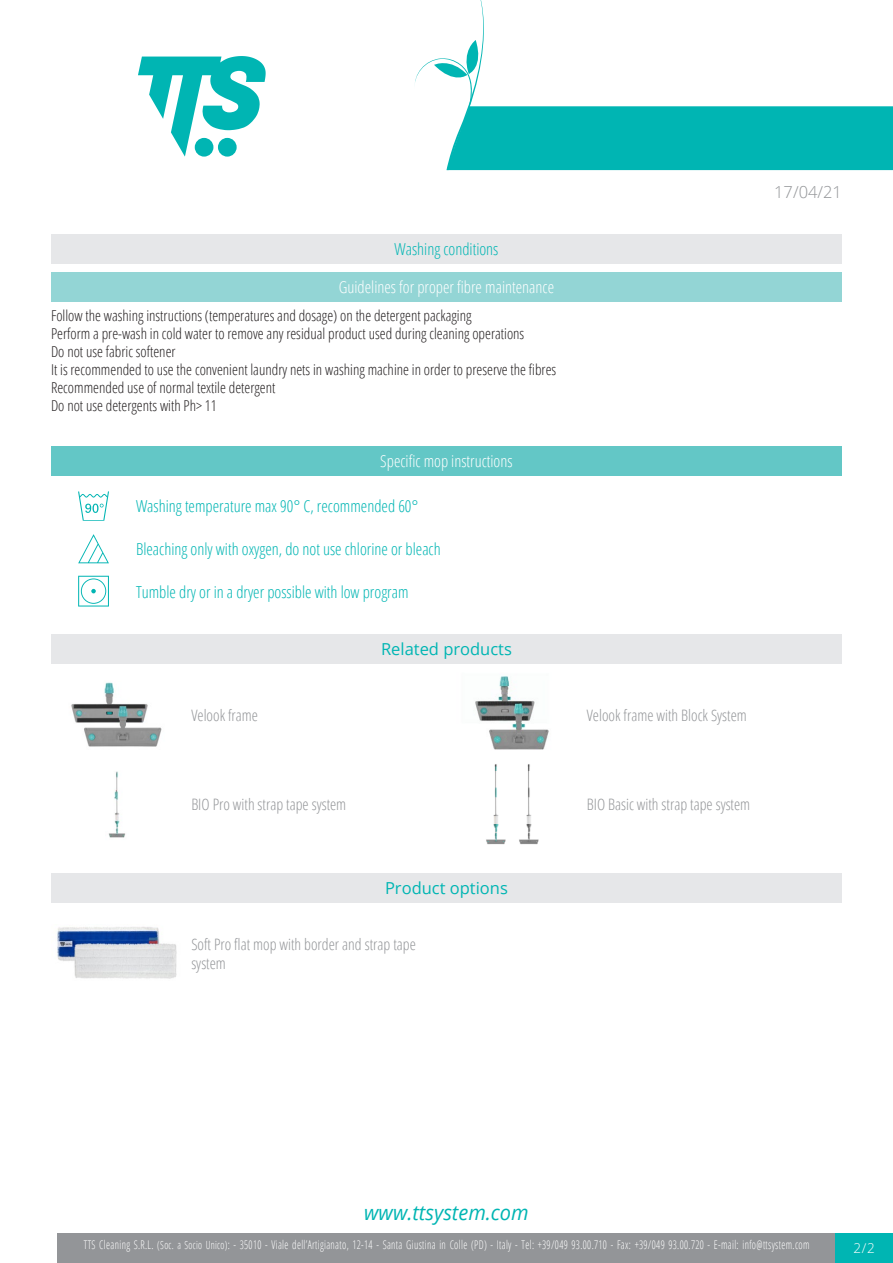
<style>
.page{position:relative;width:893px;height:1263px;background:#fff}
.page>*{position:absolute;margin:0;border:0;box-sizing:border-box;transform-origin:0 0}
.t1{font:italic 20.85px "Open Sans";color:#00b5b3;scale:.96 1}
.TestoCandeggio{font:300 16.5px "Open Sans Condensed";color:#00b5b3}
.TestoAsciugaturaMecc{font:300 16.5px "Open Sans Condensed";color:#00b5b3}
.TestoTempLavaggio{font:300 16.5px "Open Sans Condensed";color:#00b5b3}
.Titolo12{font:300 16.5px "Open Sans Condensed";color:#fff}
.Titolo13{font:300 16.5px "Open Sans Condensed";color:#fff}
.Titolo11{font:300 16.5px "Open Sans Condensed";color:#00b5b3}
.Titolo4{font:16.5px "Open Sans";color:#00b5b3}
.Titolo5{font:16.5px "Open Sans";color:#00b5b3}
.t2{font:300 16.5px "Open Sans";color:#939598}
.Nome{font:300 condensed 15.75px "Open Sans";color:#939598}
.Nome-2{font:300 15.75px/18.9px "Open Sans Condensed";color:#939598}
.MantenimentoFibre{font:300 15px "Open Sans Condensed";color:#231f20}
.t3{font:300 13.5px "Open Sans";color:#fff}
.t4{font:300 12px "Open Sans Condensed";letter-spacing:.035em;color:#fff;scale:.85 1}
.s1{font-size:11.25px}
</style>
<div class="page">
<svg style="left:138px;top:56px;width:128px;height:101px"></svg>
<div style="left:57px;top:1233px;width:779px;height:30px;background:#939598"></div>
<div style="left:836px;top:1233px;width:57px;height:30px;background:#00b5b3"></div>
<svg style="left:415px;top:0;width:478px;height:170px"></svg>
<div style="left:51px;top:234px;width:791px;height:30px;background:#e6e7e9"></div>
<div style="left:51px;top:272px;width:791px;height:30px;background:#93d5d5"></div>
<div style="left:51px;top:446px;width:791px;height:30px;background:#63c7c6"></div>
<svg style="left:78px;top:491px;width:31px;height:30px"></svg>
<svg style="left:78px;top:534px;width:31px;height:29px"></svg>
<svg style="left:78px;top:576px;width:31px;height:30px"></svg>
<div style="left:51px;top:634px;width:791px;height:30px;background:#e6e7e9"></div>
<img style="left:71px;top:682px;width:91px;height:65px">
<img style="left:475px;top:676px;width:74px;height:74px">
<img style="left:108px;top:771px;width:18px;height:67px">
<img style="left:486px;top:764px;width:53px;height:81px">
<div style="left:51px;top:873px;width:791px;height:29px;background:#e6e7e9"></div>
<img style="left:57px;top:927px;width:120px;height:52px">
<p class="Titolo11" style="left:394px;top:238px;width:105px">Washing conditions</p>
<p class="Titolo12" style="left:339px;top:276px;width:217px">Guidelines for proper fibre maintenance</p>
<p class="MantenimentoFibre" style="left:51px;top:306px;width:422px">Follow the washing instructions (temperatures and dosage) on the detergent packaging</p>
<p class="MantenimentoFibre" style="left:51px;top:324px;width:475px">Perform a pre-wash in cold water to remove any residual product used during cleaning operations</p>
<p class="MantenimentoFibre" style="left:51px;top:342px;width:126px">Do not use fabric softener</p>
<p class="MantenimentoFibre" style="left:51px;top:360px;width:507px">It is recommended to use the convenient laundry nets in washing machine in order to preserve the fibres</p>
<p class="MantenimentoFibre" style="left:51px;top:378px;width:226px">Recommended use of normal textile detergent</p>
<p class="MantenimentoFibre" style="left:51px;top:396px;width:167px">Do not use detergents with Ph&gt; 11</p>
<p class="Titolo13" style="left:380px;top:450px;width:134px">Specific mop instructions</p>
<p class="TestoTempLavaggio" style="left:136px;top:495px;width:284px">Washing temperature max 90° C, recommended 60°</p>
<p class="TestoCandeggio" style="left:136px;top:538px;width:306px">Bleaching only with oxygen, do not use chlorine or bleach</p>
<p class="TestoAsciugaturaMecc" style="left:136px;top:581px;width:274px">Tumble dry or in a dryer possible with low program</p>
<p class="Titolo4" style="left:381px;top:638px;width:132px">Related products</p>
<p class="Nome" style="left:191px;top:704px;width:68px">Velook frame</p>
<p class="Nome" style="left:587px;top:704px;width:162px">Velook frame with Block System</p>
<p class="t2" style="left:774px;top:180px;width:69px">17/04/21</p>
<p class="Nome" style="left:191px;top:794px;width:156px">BIO Pro with strap tape system</p>
<p class="Nome" style="left:587px;top:794px;width:165px">BIO Basic with strap tape system</p>
<p class="Titolo5" style="left:385px;top:877px;width:124px">Product options</p>
<p class="Nome-2" style="left:191px;top:934px;width:226px">Soft Pro flat mop with border and strap tape system</p>
<h1 class="t1" style="left:364px;top:1198px;width:173px">www.ttsystem.com</h1>
<p class="t4" style="left:84px;top:1236px;width:855px">TTS Cleaning S.R.L. <span class="s1">(Soc. a Socio Unico)</span>: - 35010 - Viale dell’Artigianato, 12-14 - Santa Giustina in Colle (PD) - Italy - Tel: +39/049 93.00.710 - Fax: +39/049 93.00.720 - E-mail: info@ttsystem.com</p>
<p class="t3" style="left:854px;top:1239px;width:23px">2/2</p>
</div>
